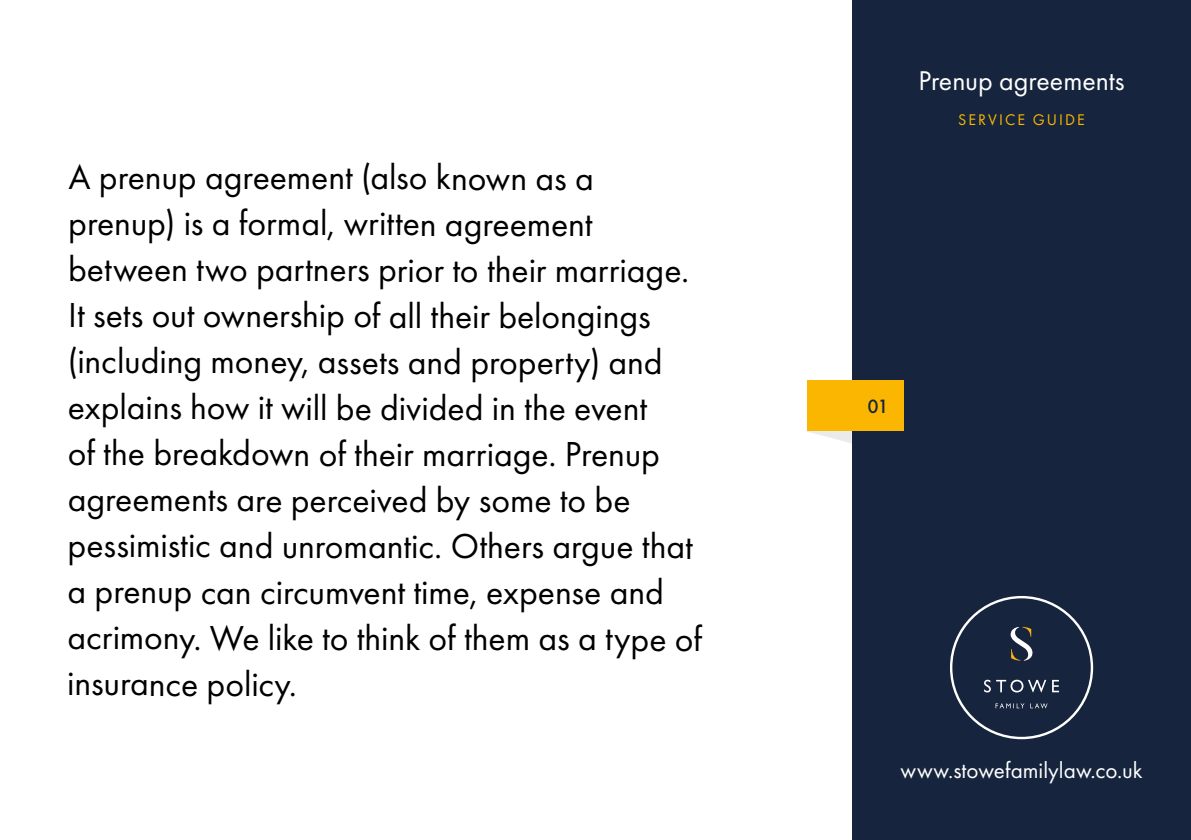
<style>
.page{position:relative;width:1191px;height:840px;background:#fff}
.page>*{position:absolute;margin:0;border:0;box-sizing:border-box;transform-origin:0 0}
.t1{font:36px/46px "Futura PT";letter-spacing:-.005em;color:#000}
.t2{font:28px "Futura PT";color:#fff}
.t3{font:23.2px "Futura PT";color:#fff}
.t4{font:500 20px "Futura PT";color:#16243d}
.t5{font:16px "Futura PT";letter-spacing:.13em;color:#fab600}
</style>
<div class="page">
<div style="left:852px;top:0;width:339px;height:839px;background:#16243d"></div>
<svg style="left:807px;top:431px;width:44px;height:12px"></svg>
<div style="left:807px;top:380px;width:96px;height:51px;background:#fab600"></div>
<svg style="left:950px;top:595px;width:143px;height:143px"></svg>
<div style="left:952px;top:598px;width:138px;height:138px;background:#17243d;border-radius:50%"></div>
<svg style="left:1010px;top:626px;width:23px;height:34px"></svg>
<svg style="left:1052px;top:679px;width:7px;height:13px"></svg>
<svg style="left:996px;top:679px;width:50px;height:13px"></svg>
<svg style="left:984px;top:679px;width:6px;height:13px"></svg>
<svg style="left:995px;top:703px;width:52px;height:5px"></svg>
<p class="t1" style="left:67px;top:154px;width:636px">A prenup agreement (also known as a prenup) is a formal, written agreement between two partners prior to their marriage.<br>It sets out ownership of all their belongings (including money, assets and property) and explains how it will be divided in the event<br>of the breakdown of their marriage. Prenup agreements are perceived by some to be pessimistic and unromantic. Others argue that a prenup can circumvent time, expense and acrimony. We like to think of them as a type of insurance policy.</p>
<p class="t2" style="left:918px;top:64px;width:208px">Prenup agreements</p>
<p class="t5" style="left:958px;top:110px;width:128px">SERVICE GUIDE</p>
<p class="t4" style="left:867px;top:393px;width:23px">01</p>
<p class="t3" style="left:900px;top:755px;width:244px">www.stowefamilylaw.co.uk</p>
</div>
